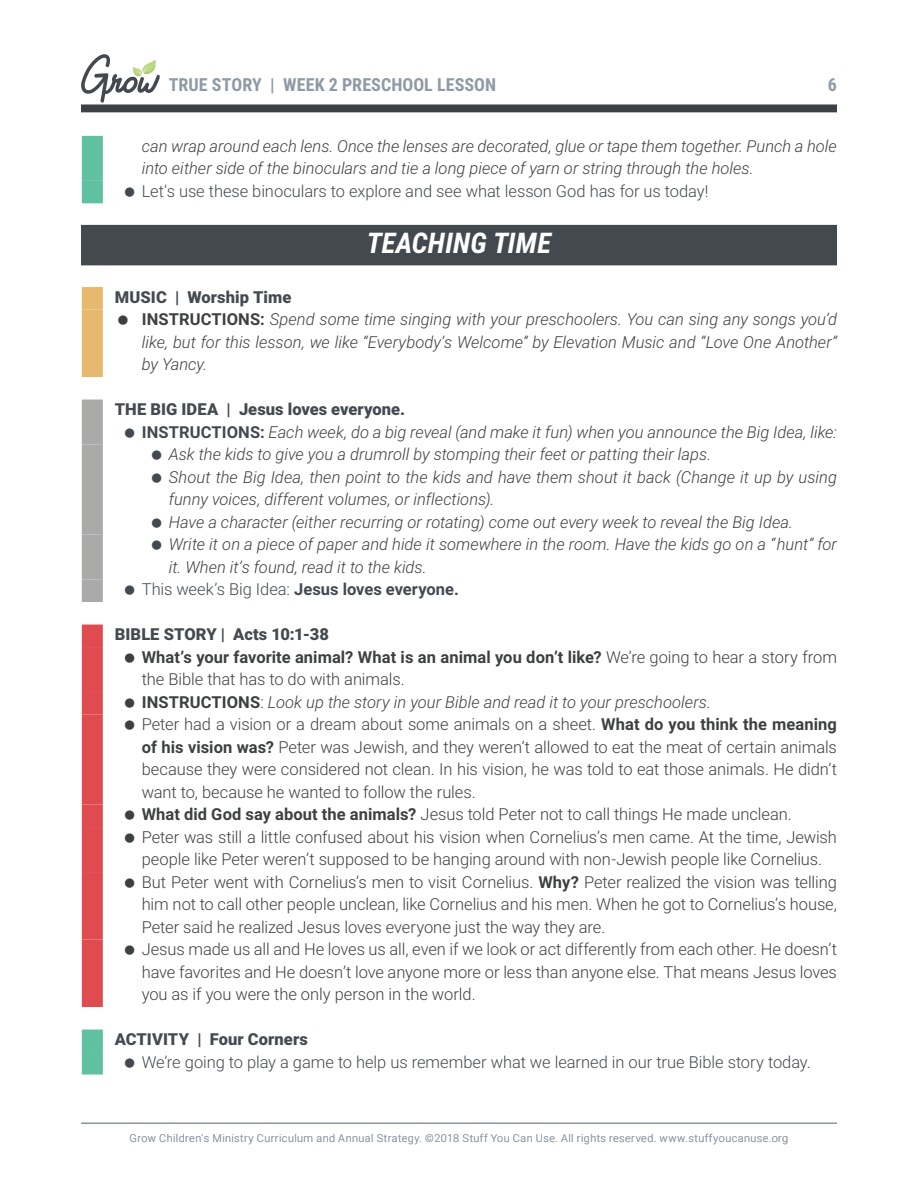
<style>
.page{position:relative;width:918px;height:1188px;background:#fff}
.page>*{position:absolute;margin:0;border:0;box-sizing:border-box;transform-origin:0 0}
.t1{font:italic 700 28.5px "Roboto Condensed";letter-spacing:.01em;color:#fff}
.t2{font:700 18px "Roboto Condensed";letter-spacing:.005em;color:#909aa4}
.t3{font:300 16.5px/22.5px "Roboto";letter-spacing:-.005em;color:#3d413e}
.t4{font:italic 300 16.5px/22.5px "Roboto";color:#40403e}
.t5{font:300 16.5px "Roboto";letter-spacing:-.005em;color:#424950}
.t6{font:900 16.5px "Roboto";letter-spacing:.005em;color:#454a50}
.t7{font:700 16.5px "Roboto";color:#424950}
.t8{font:300 10.8px "Roboto";letter-spacing:.04em;color:#8e99a5}
.s1{font-weight:900;font-style:normal;color:#454a50}
.s2{font-weight:700;font-style:normal;color:#3d413e}
.s3{font-weight:700;font-style:normal;color:#424950}
.s4{font-weight:300}
.s5{font-weight:900;color:#454a50}
.s6{font-weight:700}
.s7{font-style:italic;color:#40403e}
</style>
<div class="page">
<svg style="left:81px;top:54px;width:79px;height:49px"></svg>
<hr style="left:81px;top:1122px;width:756px;height:2px;background:#8c949d">
<div style="left:81px;top:105px;width:756px;height:7px;background:#3c4145"></div>
<div style="left:82px;top:136px;width:21px;height:45px;background:#5fc19f"></div>
<div style="left:82px;top:181px;width:21px;height:22px;background:#5fc19f"></div>
<div style="left:81px;top:225px;width:756px;height:40px;background:#42494f"></div>
<div style="left:82px;top:287px;width:21px;height:23px;background:#e7b96f"></div>
<div style="left:82px;top:310px;width:21px;height:67px;background:#e7b96f"></div>
<div style="left:82px;top:400px;width:21px;height:22px;background:#aaaaa9"></div>
<div style="left:82px;top:422px;width:21px;height:23px;background:#aaaaa9"></div>
<div style="left:82px;top:445px;width:21px;height:22px;background:#aaaaa9"></div>
<div style="left:82px;top:467px;width:21px;height:45px;background:#aaaaa9"></div>
<div style="left:82px;top:512px;width:21px;height:23px;background:#aaaaa9"></div>
<div style="left:82px;top:535px;width:21px;height:45px;background:#aaaaa9"></div>
<div style="left:82px;top:580px;width:21px;height:22px;background:#aaaaa9"></div>
<div style="left:82px;top:625px;width:21px;height:22px;background:#e04b50"></div>
<div style="left:82px;top:647px;width:21px;height:45px;background:#e04b50"></div>
<div style="left:82px;top:692px;width:21px;height:23px;background:#e04b50"></div>
<div style="left:82px;top:715px;width:21px;height:90px;background:#e04b50"></div>
<div style="left:82px;top:805px;width:21px;height:22px;background:#e04b50"></div>
<div style="left:82px;top:827px;width:21px;height:45px;background:#e04b50"></div>
<div style="left:82px;top:872px;width:21px;height:68px;background:#e04b50"></div>
<div style="left:82px;top:940px;width:21px;height:67px;background:#e04b50"></div>
<div style="left:82px;top:1030px;width:21px;height:22px;background:#5fc19f"></div>
<div style="left:82px;top:1052px;width:21px;height:23px;background:#5fc19f"></div>
<p class="t2" style="left:169px;top:78px;width:329px">TRUE STORY | WEEK 2 PRESCHOOL LESSON</p>
<p class="t2" style="left:828px;top:78px;width:11px">6</p>
<p class="t4" style="left:142px;top:136px;width:697px">can wrap around each lens. Once the lenses are decorated, glue or tape them together. Punch a hole into either side of the binoculars and tie a long piece of yarn or string through the holes.</p>
<p class="t5" style="left:142px;top:179px;width:568px">Let’s use these binoculars to explore and see what lesson God has for us today!</p>
<h1 class="t1" style="left:367px;top:227px;width:186px">TEACHING TIME</h1>
<p class="t4" style="left:142px;top:287px;width:697px;text-indent:-27px"><span class="s1">MUSIC | Worship Time<br></span><span class="s2">INSTRUCTIONS:</span> Spend some time singing with your preschoolers. You can sing any songs you’d like, but for this lesson, we like “Everybody’s Welcome” by Elevation Music and “Love One Another” by Yancy.</p>
<p class="t6" style="left:115px;top:403px;width:292px">THE BIG IDEA | Jesus loves everyone.</p>
<p class="t4" style="left:142px;top:422px;width:697px"><span class="s3">INSTRUCTIONS:</span> Each week, do a big reveal (and make it fun) when you announce the Big Idea, like:</p>
<p class="t4" style="left:169px;top:444px;width:544px">Ask the kids to give you a drumroll by stomping their feet or patting their laps.</p>
<p class="t4" style="left:169px;top:467px;width:670px">Shout the Big Idea, then point to the kids and have them shout it back (Change it up by using</p>
<p class="t4" style="left:169px;top:489px;width:327px">funny voices, different volumes, or inflections).</p>
<p class="t4" style="left:169px;top:512px;width:626px">Have a character (either recurring or rotating) come out every week to reveal the Big Idea.</p>
<p class="t4" style="left:169px;top:534px;width:670px">Write it on a piece of paper and hide it somewhere in the room. Have the kids go on a “hunt” for</p>
<p class="t4" style="left:169px;top:557px;width:259px">it. When it’s found, read it to the kids.</p>
<p class="t7" style="left:142px;top:583px;width:319px"><span class="s4">This week’s Big Idea:</span> Jesus loves everyone.</p>
<p class="t3" style="left:142px;top:623px;width:697px;text-indent:-27px"><span class="s5">BIBLE STORY | Acts 10:1-38<br></span><span class="s6">What’s your favorite animal? What is an animal you don’t like?</span> We’re going to hear a story from the Bible that has to do with animals.<br><span class="s6">INSTRUCTIONS</span>: <span class="s7">Look up the story in your Bible and read it to your preschoolers.<br></span>Peter had a vision or a dream about some animals on a sheet. <span class="s6">What do you think the meaning of his vision was?</span> Peter was Jewish, and they weren’t allowed to eat the meat of certain animals because they were considered not clean. In his vision, he was told to eat those animals. He didn’t want to, because he wanted to follow the rules.<br><span class="s6">What did God say about the animals?</span> Jesus told Peter not to call things He made unclean.<br>Peter was still a little confused about his vision when Cornelius’s men came. At the time, Jewish people like Peter weren’t supposed to be hanging around with non-Jewish people like Cornelius.<br>But Peter went with Cornelius’s men to visit Cornelius. <span class="s6">Why?</span> Peter realized the vision was telling him not to call other people unclean, like Cornelius and his men. When he got to Cornelius’s house, Peter said he realized Jesus loves everyone just the way they are.<br>Jesus made us all and He loves us all, even if we look or act differently from each other. He doesn’t have favorites and He doesn’t love anyone more or less than anyone else. That means Jesus loves you as if you were the only person in the world.</p>
<p class="t6" style="left:115px;top:1033px;width:195px">ACTIVITY | Four Corners</p>
<p class="t5" style="left:142px;top:1050px;width:671px">We’re going to play a game to help us remember what we learned in our true Bible story today.</p>
<p class="t8" style="left:130px;top:1134px;width:660px">Grow Children's Ministry Curriculum and Annual Strategy. ©2018 Stuff You Can Use. All rights reserved. www.stuffyoucanuse.org</p>
</div>
